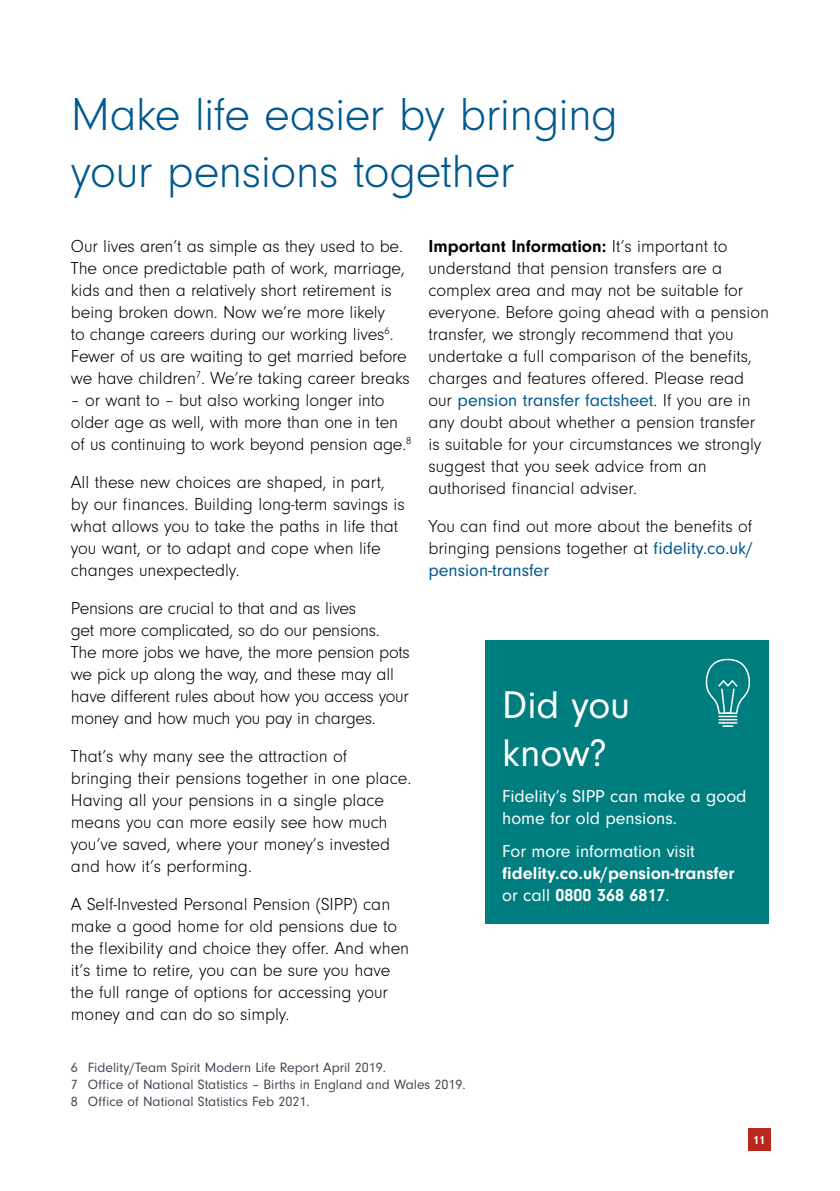
<style>
.page{position:relative;width:840px;height:1191px;background:#fff}
.page>*{position:absolute;margin:0;border:0;box-sizing:border-box;transform-origin:0 0}
.t1{font:300 48px/57.6px "Neuzeit Gro";letter-spacing:-.015em;color:#00598f}
.t2{font:40px/48px "Neuzeit Gro";color:#fff}
.t3{font:300 18px/22px "Neuzeit Gro";letter-spacing:-.005em;color:#000}
.t4{font:18px/22px "Neuzeit Gro";color:#fff}
.t5{font:700 18px/22px "Neuzeit Gro";color:#fff}
.t6{font:14px/16.8px "Neuzeit Gro";color:#474a57}
.t7{font:700 12px "Neuzeit Gro";color:#fff}
.s1{font-weight:700}
.s2{font-weight:400;color:#00598f}
.s3{font-weight:400}
</style>
<div class="page">
<div style="left:485px;top:640px;width:283px;height:284px;background:#007d7f"></div>
<svg style="left:705px;top:658px;width:45px;height:69px"></svg>
<div style="left:747px;top:1128px;width:23px;height:23px;background:#b8281f"></div>
<h1 class="t1" style="left:71px;top:86px;width:548px">Make life easier by bringing your pensions together</h1>
<p class="t3" style="left:71px;top:235px;width:340px">Our lives aren’t as simple as they used to be.<br>The once predictable path of work, marriage, kids and then a relatively short retirement is being broken down. Now we’re more likely<br>to change careers during our working lives<sup>6</sup>.<br>Fewer of us are waiting to get married before we have children<sup>7</sup>. We’re taking career breaks</p>
<p class="t3" style="left:71px;top:389px;width:342px">– or want to – but also working longer into older age as well, with more than one in ten of us continuing to work beyond pension age.<sup>8</sup></p>
<p class="t3" style="left:71px;top:471px;width:335px">All these new choices are shaped, in part, by our finances. Building long-term savings is what allows you to take the paths in life that you want, or to adapt and cope when life changes unexpectedly.</p>
<p class="t3" style="left:71px;top:597px;width:340px">Pensions are crucial to that and as lives<br>get more complicated, so do our pensions.<br>The more jobs we have, the more pension pots we pick up along the way, and these may all have different rules about how you access your money and how much you pay in charges.</p>
<p class="t3" style="left:71px;top:745px;width:341px">That’s why many see the attraction of bringing their pensions together in one place.<br>Having all your pensions in a single place means you can more easily see how much you’ve saved, where your money’s invested and how it’s performing.</p>
<p class="t3" style="left:71px;top:893px;width:339px">A Self-Invested Personal Pension (SIPP) can make a good home for old pensions due to the flexibility and choice they offer. And when it’s time to retire, you can be sure you have the full range of options for accessing your money and can do so simply.</p>
<p class="t6" style="left:71px;top:1059px;width:396px">6 Fidelity/Team Spirit Modern Life Report April 2019.<br>7 Office of National Statistics – Births in England and Wales 2019.<br>8 Office of National Statistics Feb 2021.</p>
<p class="t3" style="left:428px;top:235px;width:342px"><span class="s1">Important Information:</span> It’s important to understand that pension transfers are a complex area and may not be suitable for everyone. Before going ahead with a pension transfer, we strongly recommend that you undertake a full comparison of the benefits, charges and features offered. Please read our <span class="s2">pension transfer factsheet</span>. If you are in any doubt about whether a pension transfer is suitable for your circumstances we strongly suggest that you seek advice from an authorised financial adviser.</p>
<p class="t3" style="left:428px;top:515px;width:326px;text-align:justify">You can find out more about the benefits of bringing pensions together at <span class="s2">fidelity.co.uk/ pension-transfer</span></p>
<h2 class="t2" style="left:502px;top:681px;width:129px">Did you know?</h2>
<p class="t4" style="left:502px;top:785px;width:246px">Fidelity’s SIPP can make a good home for old pensions.</p>
<p class="t4" style="left:502px;top:840px;width:194px">For more information visit</p>
<p class="t5" style="left:502px;top:862px;width:234px">fidelity.co.uk/pension-transfer <span class="s3">or call</span> 0800 368 6817<span class="s3">.</span></p>
<p class="t7" style="left:752px;top:1133px;width:13px">11</p>
</div>
